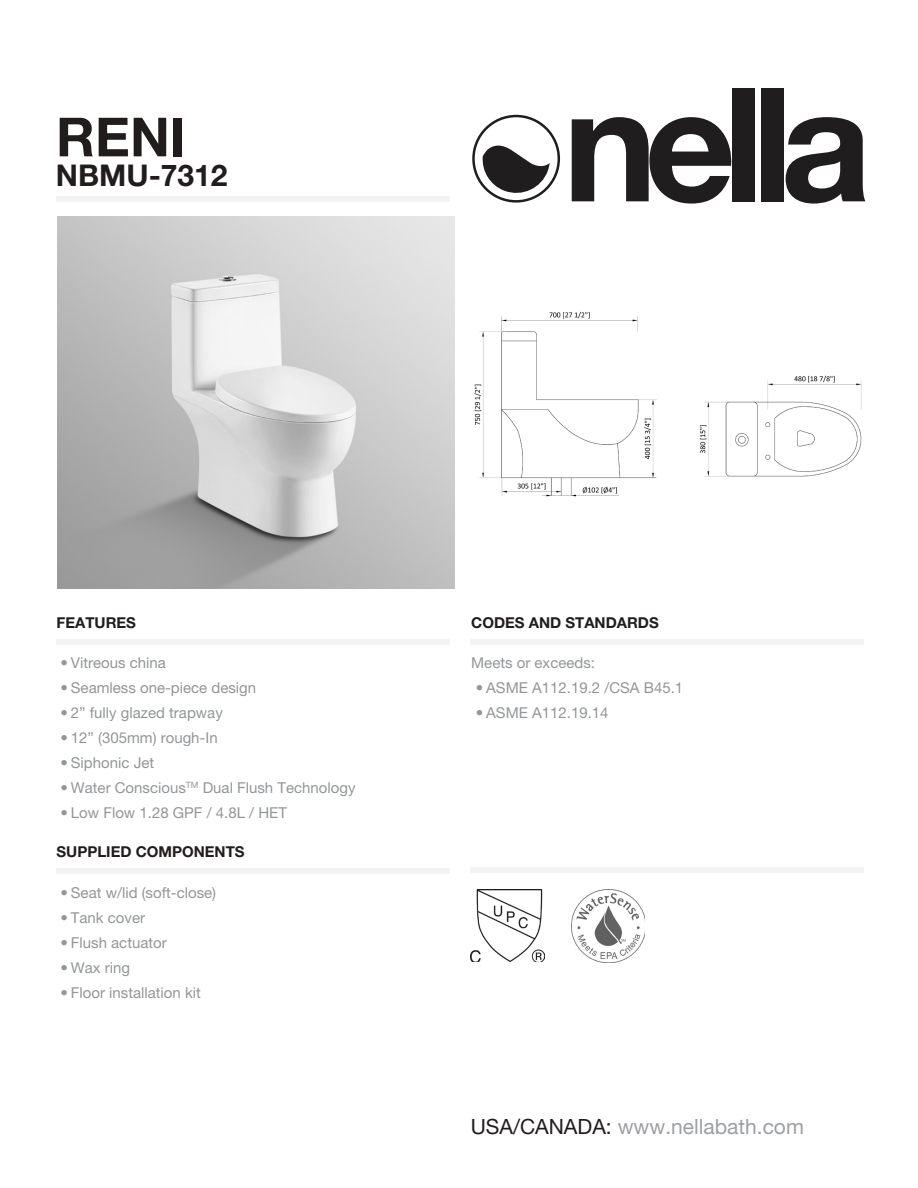
<style>
.page{position:relative;width:918px;height:1188px;background:#fff}
.page>*{position:absolute;margin:0;border:0;box-sizing:border-box;transform-origin:0 0}
.Product_Type{font:700 54px "Helvetica Neue LT Pro";color:#211d1d}
.Product_Type-2{font:700 30px "Helvetica Neue LT Pro";color:#211d1d}
.t1{font:21px "Helvetica Neue LT Pro";color:#9d9fa2}
.t2{font:15px "Helvetica Neue LT Pro";color:#939698}
.t3{font:700 15px "Helvetica Neue LT Pro";color:#211d1d}
.s1{color:#211d1d}
</style>
<div class="page">
<div style="left:56px;top:196px;width:393px;height:5px;background:#f3f3f3"></div>
<div style="left:56px;top:639px;width:393px;height:6px;background:#f3f3f3"></div>
<div style="left:56px;top:868px;width:393px;height:5px;background:#f3f3f3"></div>
<svg style="left:572px;top:117px;width:161px;height:87px"></svg>
<div style="left:733px;top:88px;width:22px;height:113px;background:#201d1e"></div>
<div style="left:761px;top:88px;width:23px;height:113px;background:#201d1e"></div>
<svg style="left:786px;top:117px;width:80px;height:87px"></svg>
<svg style="left:472px;top:115px;width:88px;height:88px"></svg>
<div style="left:471px;top:639px;width:393px;height:6px;background:#f3f3f3"></div>
<div style="left:471px;top:867px;width:393px;height:5px;background:#f3f3f3"></div>
<img style="left:471px;top:890px;width:74px;height:72px">
<img style="left:572px;top:890px;width:73px;height:72px">
<img style="left:57px;top:216px;width:397px;height:373px">
<img style="left:474px;top:311px;width:388px;height:186px">
<p class="Product_Type" style="left:56px;top:104px;width:131px">RENI</p>
<p class="Product_Type-2" style="left:56px;top:157px;width:173px">NBMU-7312</p>
<p class="t3" style="left:57px;top:613px;width:81px">FEATURES</p>
<p class="t2" style="left:60px;top:654px;width:107px">• Vitreous china</p>
<p class="t2" style="left:60px;top:679px;width:197px">• Seamless one-piece design</p>
<p class="t2" style="left:60px;top:704px;width:164px">• 2” fully glazed trapway</p>
<p class="t2" style="left:60px;top:729px;width:159px">• 12” (305mm) rough-In</p>
<p class="t2" style="left:60px;top:754px;width:95px">• Siphonic Jet</p>
<p class="t2" style="left:60px;top:779px;width:297px">• Water Conscious<sup>TM</sup> Dual Flush Technology</p>
<p class="t2" style="left:60px;top:804px;width:228px">• Low Flow 1.28 GPF / 4.8L / HET</p>
<p class="t3" style="left:57px;top:842px;width:190px">SUPPLIED COMPONENTS</p>
<p class="t2" style="left:60px;top:883px;width:157px">• Seat w/lid (soft-close)</p>
<p class="t2" style="left:60px;top:908px;width:86px">• Tank cover</p>
<p class="t2" style="left:60px;top:933px;width:108px">• Flush actuator</p>
<p class="t2" style="left:60px;top:958px;width:71px">• Wax ring</p>
<p class="t2" style="left:60px;top:983px;width:142px">• Floor installation kit</p>
<p class="t3" style="left:471px;top:613px;width:189px">CODES AND STANDARDS</p>
<p class="t2" style="left:471px;top:654px;width:125px">Meets or exceeds:</p>
<p class="t2" style="left:476px;top:679px;width:209px">• ASME A112.19.2 /CSA B45.1</p>
<p class="t2" style="left:476px;top:704px;width:134px">• ASME A112.19.14</p>
<h3 class="t1" style="left:471px;top:1114px;width:335px"><span class="s1">USA/CANADA:</span> www.nellabath.com</h3>
</div>
